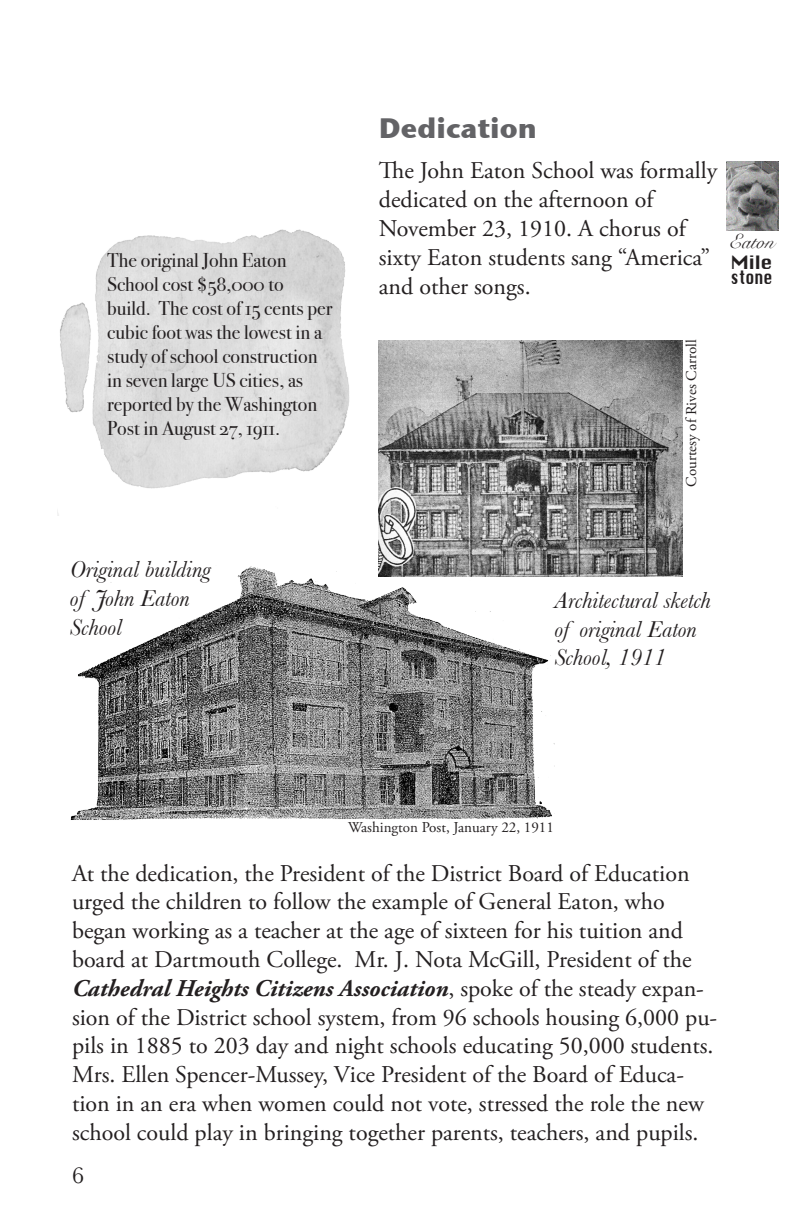
<style>
.page{position:relative;width:792px;height:1224px;background:#fff}
.page>*{position:absolute;margin:0;border:0;box-sizing:border-box;transform-origin:0 0}
.t1{font:700 28px "Stone Sans ITC";color:#636366}
.t2{font:24px/28.8px "Adobe Garamond Pro";color:#231f20}
.t3{font:italic 24px/28.8px "Baskerville";color:#231f20}
.t4{font:24px "Baskerville";color:#231f20}
.t5{font:20px/24px "Bodoni Svty Two OSITCTT Book";color:#231f20}
.t6{font:20px "Snell Roundhand";color:#231f20}
.t7{font:18px/14.8px "Silom";color:#231f20}
.t8{font:15px "Adobe Garamond Pro";color:#231f20}
.s1{font-weight:700;font-style:italic}
</style>
<div class="page">
<img style="left:727px;top:161px;width:52px;height:70px">
<img style="left:58px;top:229px;width:321px;height:287px">
<img style="left:379px;top:340px;width:303px;height:236px">
<img style="left:70px;top:566px;width:484px;height:254px">
<p class="t5" style="left:107px;top:249px;width:227px">The original John Eaton<br>School cost $58,000 to<br>build. The cost of 15 cents per cubic foot was the lowest in a study of school construction in seven large US cities, as reported by the Washington<br>Post in August 27, 1911.</p>
<p class="t3" style="left:70px;top:555px;width:142px">Original building of John Eaton<br>School</p>
<p class="t1" style="left:379px;top:110px;width:160px">Dedication</p>
<p class="t2" style="left:379px;top:157px;width:340px">The John Eaton School was formally dedicated on the afternoon of<br>November 23, 1910. A chorus of sixty Eaton students sang “America” and other songs.</p>
<p class="t6" style="left:729px;top:230px;width:47px">Eaton</p>
<p class="t7" style="left:731px;top:256px;width:43px">Mile stone</p>
<p class="t8" style="left:682px;top:487px;width:149px;rotate:-90deg">Courtesy of Rives Carroll</p>
<p class="t3" style="left:554px;top:586px;width:158px">Architectural sketch of original Eaton<br>School, 1911</p>
<p class="t8" style="left:348px;top:819px;width:207px">Washington Post, January 22, 1911</p>
<p class="t2" style="left:72px;top:859px;width:647px">At the dedication, the President of the District Board of Education urged the children to follow the example of General Eaton, who began working as a teacher at the age of sixteen for his tuition and board at Dartmouth College. Mr. J. Nota McGill, President of the <span class="s1">Cathedral Heights Citizens Association</span>, spoke of the steady expan&shy;sion of the District school system, from 96 schools housing 6,000 pu&shy;pils in 1885 to 203 day and night schools educating 50,000 students.<br>Mrs. Ellen Spencer-Mussey, Vice President of the Board of Educa&shy;tion in an era when women could not vote, stressed the role the new school could play in bringing together parents, teachers, and pupils.</p>
<p class="t4" style="left:72px;top:1161px;width:13px">6</p>
</div>
